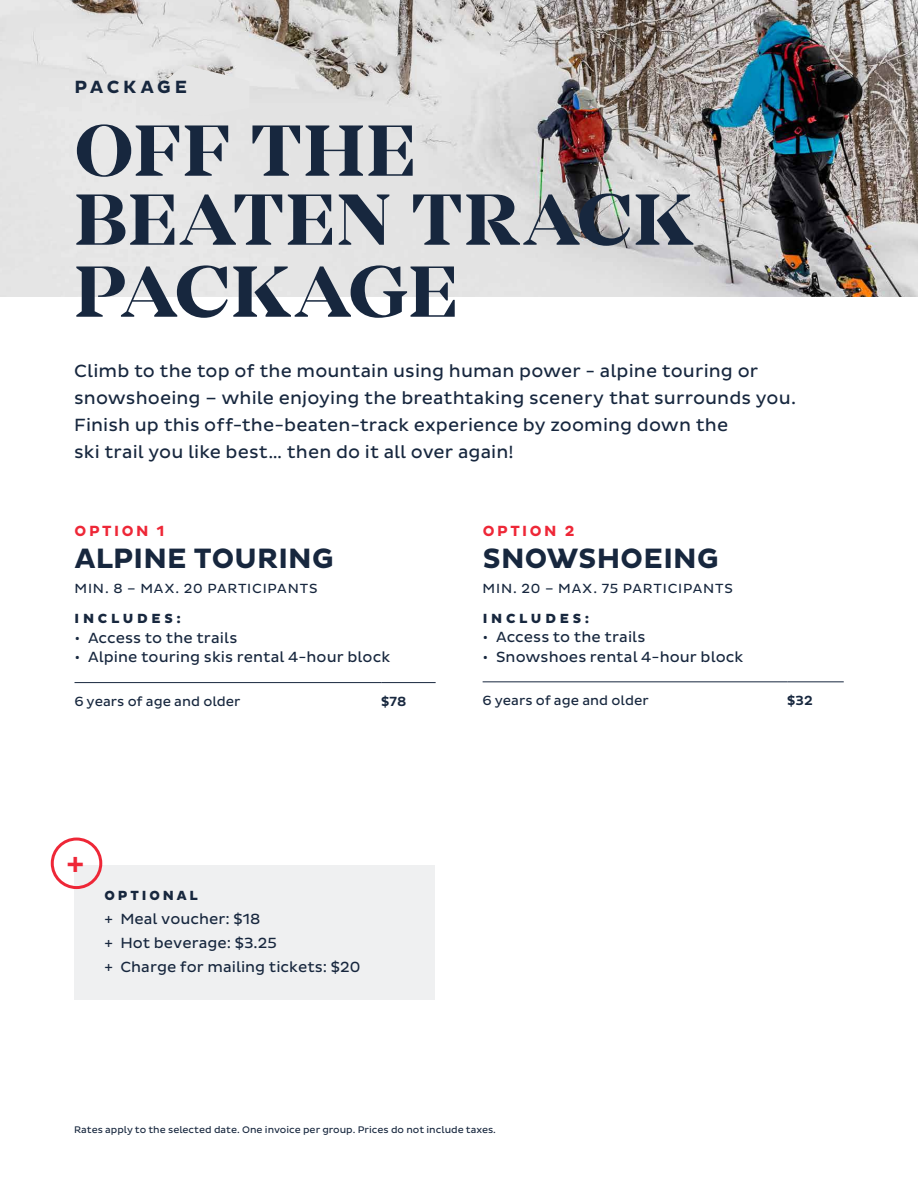
<style>
.page{position:relative;width:918px;height:1188px;background:#fff}
.page>*{position:absolute;margin:0;border:0;box-sizing:border-box;transform-origin:0 0}
.t1{font:700 75px/70.5px "Mirador";letter-spacing:.02em;color:#17273e}
.t2{font:500 31.5px "Pluto Sans";color:#ee2737}
.t3{font:700 28.5px "Pluto Sans";letter-spacing:.01em;color:#17273e}
.t4{font:18px/27px "Pluto Sans";letter-spacing:.005em;color:#17273e}
.t5{font:700 18px "Pluto Sans";letter-spacing:.2em;color:#17273e}
.t6{font:15px/23.9px "Pluto Sans";color:#17273e}
.t7{font:700 15px "Pluto Sans";letter-spacing:.17em;color:#ee2737}
.t8{font:13.5px "Pluto Sans";letter-spacing:.06em;color:#17273e}
.t9{font:13.5px "Pluto Sans";color:#17273e}
.t10{font:800 13.5px "Pluto Sans";letter-spacing:.27em;color:#17273e}
.t11{font:800 13.5px "Pluto Sans";letter-spacing:.215em;color:#17273e}
.t12{font:500 13.5px "Pluto Sans";color:#17273e}
.t13{font:9.75px "Pluto Sans";color:#17273e}
</style>
<div class="page">
<img style="left:0;top:0;width:918px;height:297px">
<hr style="left:483px;top:681px;width:304px;height:1px;background:#17273e">
<hr style="left:787px;top:681px;width:57px;height:1px;background:#17273e">
<hr style="left:75px;top:682px;width:306px;height:1px;background:#17273e">
<hr style="left:381px;top:682px;width:55px;height:1px;background:#17273e">
<div style="left:75px;top:865px;width:360px;height:135px;background:#eff0f1"></div>
<div style="left:51px;top:838px;width:51px;height:51px;border:3px solid #ee2737;border-radius:50%"></div>
<div style="left:135px;top:65px;width:114px;height:51px;background:#e5e5e5"></div>
<p class="t5" style="left:74px;top:77px;width:114px">PACKAGE</p>
<h1 class="t1" style="left:75px;top:117px;width:620px">OFF THE<br>BEATEN TRACK<br>PACKAGE</h1>
<p class="t4" style="left:74px;top:358px;width:723px">Climb to the top of the mountain using human power - alpine touring or snowshoeing – while enjoying the breathtaking scenery that surrounds you.<br>Finish up this off-the-beaten-track experience by zooming down the<br>ski trail you like best… then do it all over again!</p>
<p class="t7" style="left:75px;top:522px;width:91px">OPTION 1</p>
<h3 class="t3" style="left:75px;top:542px;width:261px">ALPINE TOURING</h3>
<p class="t8" style="left:75px;top:580px;width:245px">MIN. 8 – MAX. 20 PARTICIPANTS</p>
<p class="t10" style="left:75px;top:611px;width:108px">INCLUDES:</p>
<p class="t6" style="left:75px;top:626px;width:164px">• Access to the trails</p>
<p class="t6" style="left:75px;top:646px;width:317px">• Alpine touring skis rental 4-hour block</p>
<p class="t9" style="left:75px;top:694px;width:168px">6 years of age and older</p>
<p class="t12" style="left:381px;top:694px;width:27px">$78</p>
<h2 class="t2" style="left:67px;top:845px;width:19px">+</h2>
<p class="t11" style="left:104px;top:888px;width:95px">OPTIONAL</p>
<p class="t6" style="left:104px;top:907px;width:258px">+ Meal voucher: $18<br>+ Hot beverage: $3.25<br>+ Charge for mailing tickets: $20</p>
<p class="t7" style="left:483px;top:522px;width:93px">OPTION 2</p>
<h3 class="t3" style="left:483px;top:542px;width:237px">SNOWSHOEING</h3>
<p class="t8" style="left:483px;top:580px;width:252px">MIN. 20 – MAX. 75 PARTICIPANTS</p>
<p class="t10" style="left:483px;top:610px;width:108px">INCLUDES:</p>
<p class="t6" style="left:483px;top:625px;width:164px">• Access to the trails</p>
<p class="t6" style="left:483px;top:645px;width:262px">• Snowshoes rental 4-hour block</p>
<p class="t9" style="left:483px;top:693px;width:168px">6 years of age and older</p>
<p class="t12" style="left:787px;top:693px;width:27px">$32</p>
<p class="t13" style="left:74px;top:1124px;width:423px">Rates apply to the selected date. One invoice per group. Prices do not include taxes.</p>
</div>
